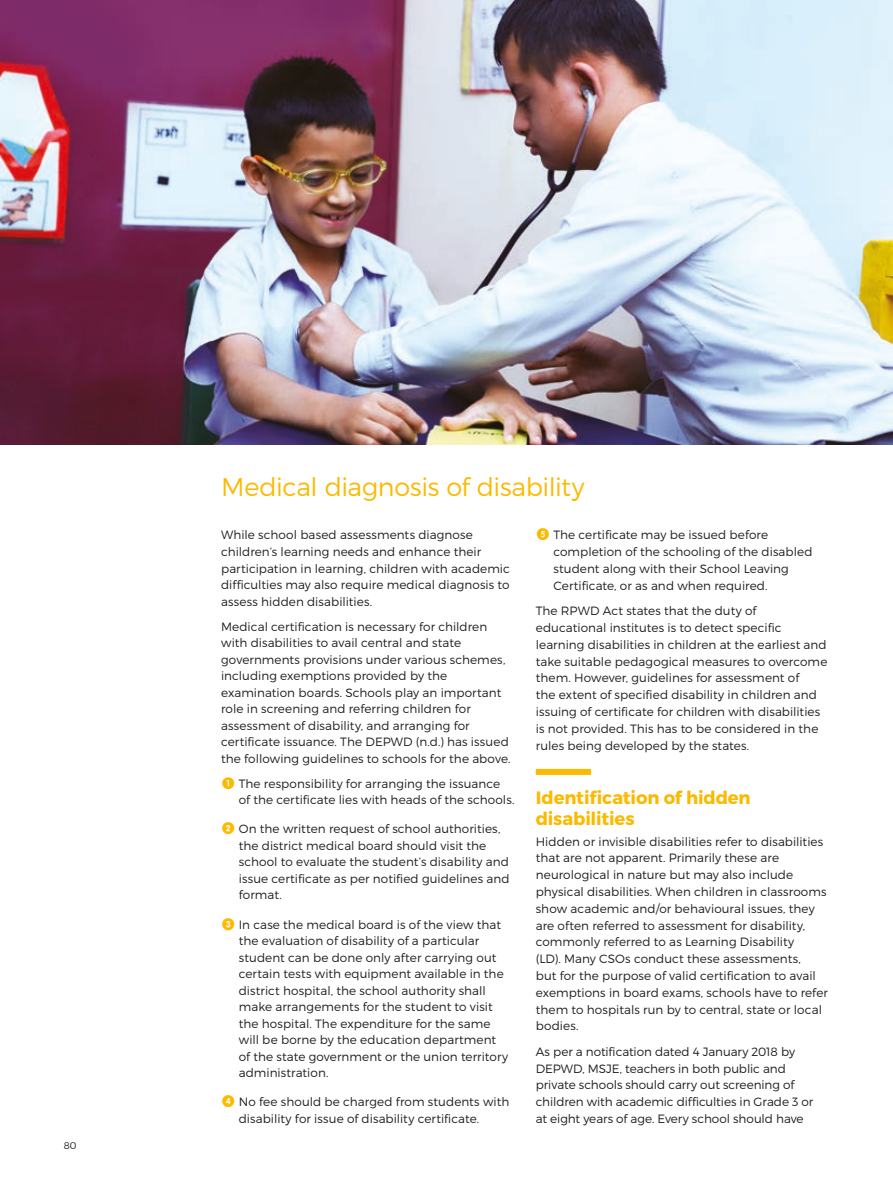
<style>
.page{position:relative;width:893px;height:1191px;background:#fff}
.page>*{position:absolute;margin:0;border:0;box-sizing:border-box;transform-origin:0 0}
.t1{font:300 25.5px "Montserrat";letter-spacing:-.015em;color:#fbba00}
.t2{font:700 18px/20.5px "Montserrat";letter-spacing:-.01em;color:#fbba00}
.t3{font:300 12px/16.5px "Montserrat";letter-spacing:.005em;color:#1d1d1b}
.t4{font:300 9.75px "Montserrat";color:#1d1d1b}
.s1{font-family:"LP Numerals 2010";font-weight:400;color:#fbba00}
</style>
<div class="page">
<img style="left:0;top:0;width:893px;height:444px">
<div style="left:536px;top:769px;width:55px;height:6px;background:#fbba00"></div>
<p class="t4" style="left:64px;top:1140px;width:14px">80</p>
<h1 class="t1" style="left:221px;top:471px;width:365px">Medical diagnosis of disability</h1>
<p class="t3" style="left:553px;top:526px;width:261px;text-indent:-18px"><span class="s1">5</span> The certificate may be issued before completion of the schooling of the disabled student along with their School Leaving Certificate, or as and when required.</p>
<p class="t3" style="left:536px;top:602px;width:293px">The RPWD Act states that the duty of educational institutes is to detect specific learning disabilities in children at the earliest and take suitable pedagogical measures to overcome them. However, guidelines for assessment of<br>the extent of specified disability in children and issuing of certificate for children with disabilities is not provided. This has to be considered in the rules being developed by the states.</p>
<h2 class="t2" style="left:536px;top:787px;width:216px">Identification of hidden disabilities</h2>
<p class="t3" style="left:536px;top:832px;width:294px">Hidden or invisible disabilities refer to disabilities that are not apparent. Primarily these are neurological in nature but may also include physical disabilities. When children in classrooms show academic and/or behavioural issues, they are often referred to assessment for disability, commonly referred to as Learning Disability<br>(LD). Many CSOs conduct these assessments,<br>but for the purpose of valid certification to avail exemptions in board exams, schools have to refer them to hospitals run by to central, state or local bodies.</p>
<p class="t3" style="left:536px;top:1042px;width:279px">As per a notification dated 4 January 2018 by DEPWD, MSJE, teachers in both public and private schools should carry out screening of children with academic difficulties in Grade 3 or at eight years of age. Every school should have</p>
<p class="t3" style="left:221px;top:527px;width:290px">While school based assessments diagnose children’s learning needs and enhance their participation in learning, children with academic difficulties may also require medical diagnosis to assess hidden disabilities.</p>
<p class="t3" style="left:221px;top:618px;width:291px">Medical certification is necessary for children with disabilities to avail central and state governments provisions under various schemes, including exemptions provided by the examination boards. Schools play an important role in screening and referring children for assessment of disability, and arranging for certificate issuance. The DEPWD (n.d.) has issued the following guidelines to schools for the above.</p>
<p class="t3" style="left:239px;top:775px;width:277px;text-indent:-18px"><span class="s1">1</span> The responsibility for arranging the issuance of the certificate lies with heads of the schools.</p>
<p class="t3" style="left:239px;top:820px;width:272px;text-indent:-18px"><span class="s1">2</span> On the written request of school authorities, the district medical board should visit the school to evaluate the student’s disability and issue certificate as per notified guidelines and format.</p>
<p class="t3" style="left:239px;top:916px;width:271px;text-indent:-18px"><span class="s1">3</span> In case the medical board is of the view that the evaluation of disability of a particular student can be done only after carrying out certain tests with equipment available in the district hospital, the school authority shall make arrangements for the student to visit the hospital. The expenditure for the same will be borne by the education department of the state government or the union territory administration.</p>
<p class="t3" style="left:239px;top:1093px;width:272px;text-indent:-18px"><span class="s1">4</span> No fee should be charged from students with disability for issue of disability certificate.</p>
</div>
